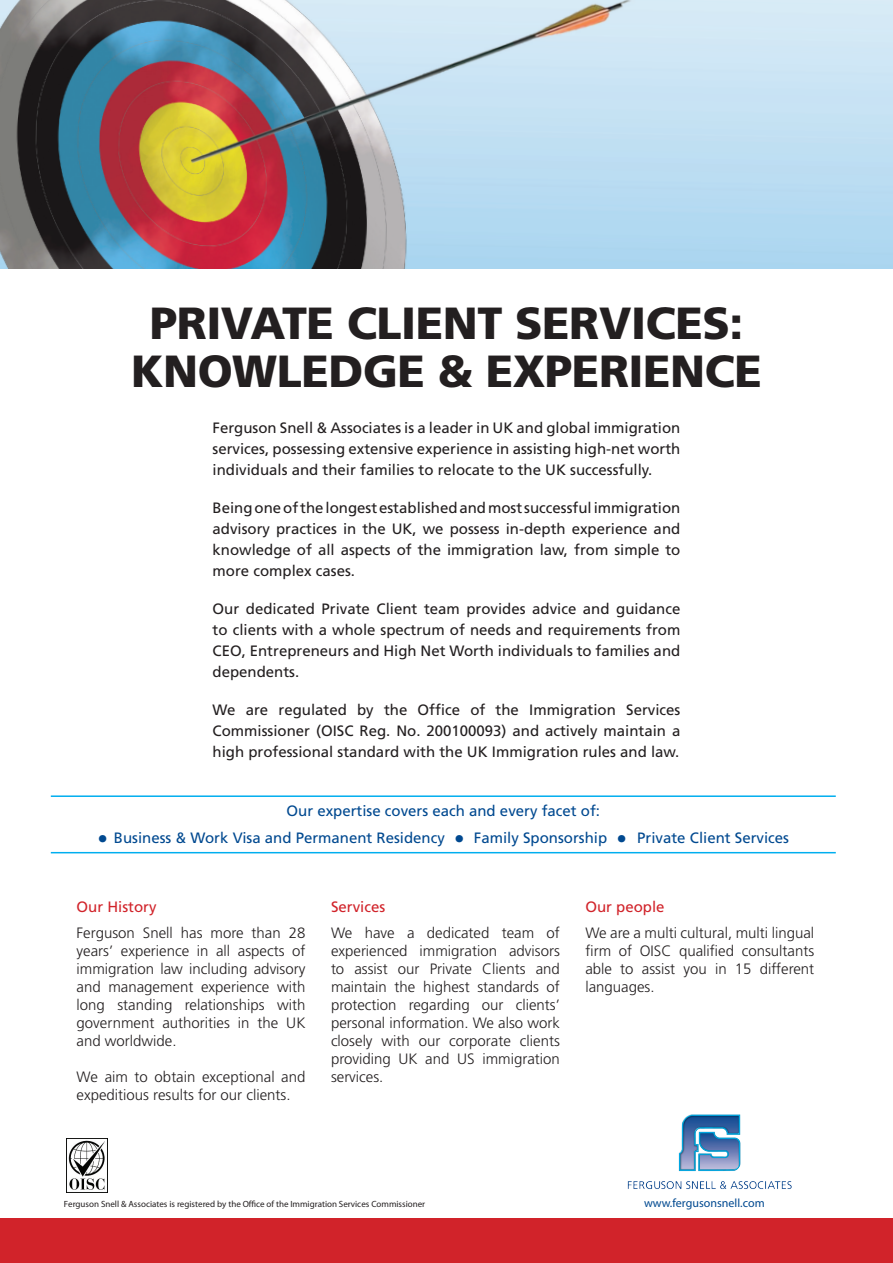
<style>
.page{position:relative;width:893px;height:1263px;background:#fff}
.page>*{position:absolute;margin:0;border:0;box-sizing:border-box;transform-origin:0 0}
.Main_Head_Blue{font:900 45px/48px "Frutiger";letter-spacing:-.01em;color:#231f20;text-align:center}
.Body_Text_2{font:15px/21px "Frutiger LT";color:#231f20;text-align:justify}
.t1{font:300 15px/18px "Frutiger";color:#231f20;text-align:justify}
.t2{font:15px "Frutiger";color:#014990}
.Sub_Head_Red{font:15px "Frutiger";color:#d1232a}
.t3{font:12px "Frutiger LT Std";color:#014990}
.t4{font:9px "Frutiger LT Std";color:#231f20}
.s1{font-size:21px}
</style>
<div class="page">
<img style="left:0;top:0;width:893px;height:268px">
<div style="left:0;top:1218px;width:893px;height:45px;background:#d1232a"></div>
<img style="left:627px;top:1114px;width:165px;height:75px">
<img style="left:67px;top:1138px;width:40px;height:52px">
<hr style="left:51px;top:795px;width:785px;height:2px;background:#00aeef">
<hr style="left:51px;top:852px;width:785px;height:1px;background:#00aeef">
<p class="Main_Head_Blue" style="left:131px;top:298px;width:632px">PRIVATE CLIENT SERVICES:<br>KNOWLEDGE &amp; EXPERIENCE</p>
<p class="Body_Text_2" style="left:213px;top:418px;width:469px">Ferguson Snell &amp; Associates is a leader in UK and global immigration services, possessing extensive experience in assisting high-net worth individuals and their families to relocate to the UK successfully.</p>
<p class="Body_Text_2" style="left:213px;top:498px;width:469px">Being one of the longest established and most successful immigration advisory practices in the UK, we possess in-depth experience and knowledge of all aspects of the immigration law, from simple to more complex cases.</p>
<p class="Body_Text_2" style="left:213px;top:599px;width:469px">Our dedicated Private Client team provides advice and guidance to clients with a whole spectrum of needs and requirements from CEO, Entrepreneurs and High Net Worth individuals to families and dependents.</p>
<p class="Body_Text_2" style="left:213px;top:700px;width:469px">We are regulated by the Office of the Immigration Services Commissioner (OISC Reg. No. 200100093) and actively maintain a high professional standard with the UK Immigration rules and law.</p>
<p class="t2" style="left:287px;top:802px;width:315px">Our expertise covers each and every facet of:</p>
<p class="t2" style="left:98px;top:829px;width:693px"><span class="s1">•</span> Business &amp; Work Visa and Permanent Residency <span class="s1">•</span> Family Sponsorship <span class="s1">•</span> Private Client Services</p>
<p class="Sub_Head_Red" style="left:77px;top:898px;width:82px">Our History</p>
<p class="t1" style="left:77px;top:924px;width:230px">Ferguson Snell has more than 28 years’ experience in all aspects of immigration law including advisory and management experience with long standing relationships with government authorities in the UK and worldwide.</p>
<p class="t1" style="left:77px;top:1068px;width:230px">We aim to obtain exceptional and expeditious results for our clients.</p>
<p class="Sub_Head_Red" style="left:331px;top:898px;width:56px">Services</p>
<p class="t1" style="left:331px;top:924px;width:230px">We have a dedicated team of experienced immigration advisors to assist our Private Clients and maintain the highest standards of protection regarding our clients’ personal information. We also work closely with our corporate clients providing UK and US immigration services.</p>
<p class="Sub_Head_Red" style="left:585px;top:898px;width:81px">Our people</p>
<p class="t1" style="left:585px;top:924px;width:230px">We are a multi cultural, multi lingual firm of OISC qualified consultants able to assist you in 15 different languages.</p>
<p class="t4" style="left:64px;top:1199px;width:363px">Ferguson Snell &amp; Associates is registered by the Office of the Immigration Services Commissioner</p>
<p class="t3" style="left:644px;top:1196px;width:122px">www.fergusonsnell.com</p>
</div>
